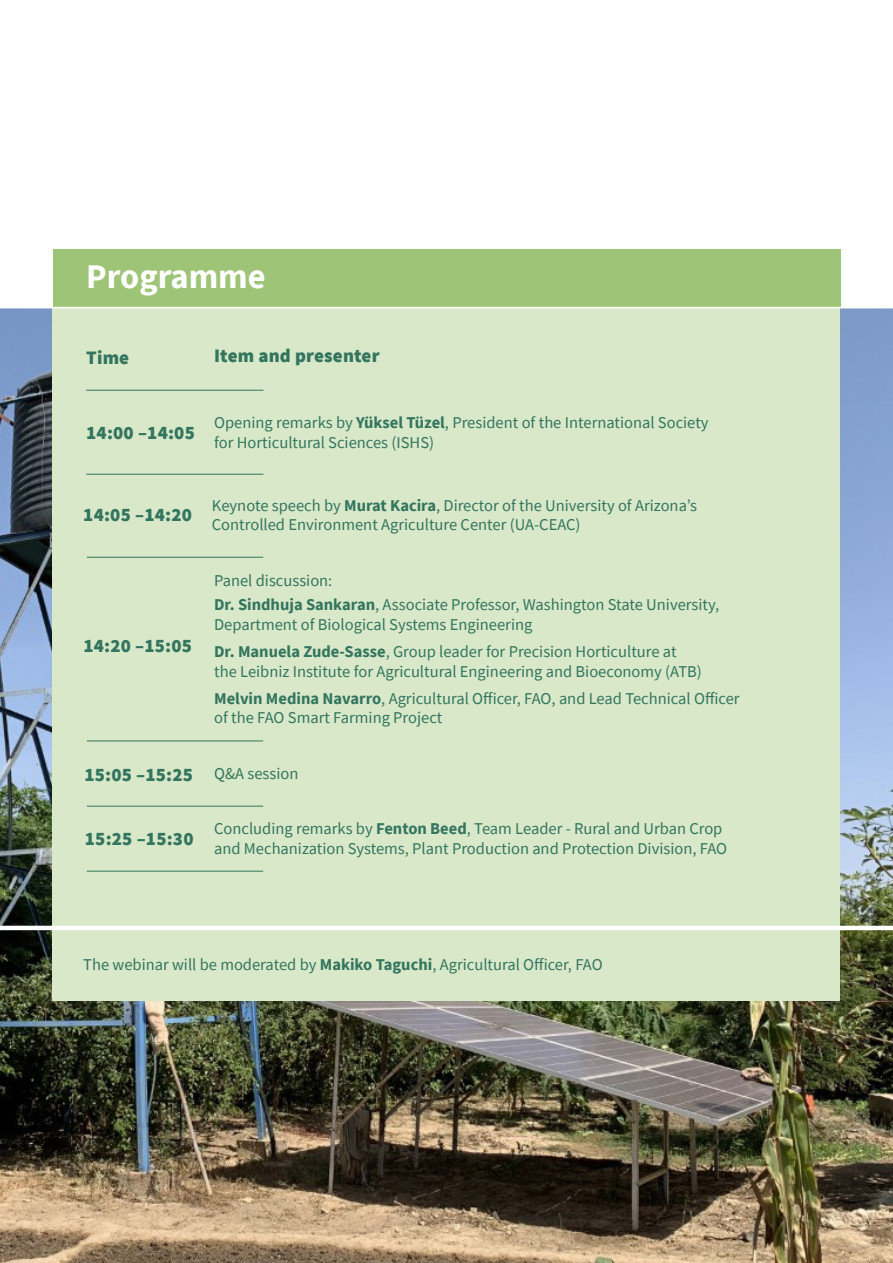
<style>
.page{position:relative;width:893px;height:1263px;background:#fff}
.page>*{position:absolute;margin:0;border:0;box-sizing:border-box;transform-origin:0 0}
.t1{font:700 34.5px "Source Sans Pro";color:#fff}
.t2{font:900 18.9px "Source Sans Pro";letter-spacing:.01em;color:#33755e}
.t3{font:16.5px/19.5px "Source Sans Pro";color:#33755e}
.s1{font-weight:700}
</style>
<div class="page">
<img style="left:0;top:308px;width:893px;height:955px">
<div style="left:53px;top:307px;width:787px;height:694px;background:#d8e8c9"></div>
<hr style="left:87px;top:557px;width:176px;height:1px;background:#33755e">
<hr style="left:87px;top:740px;width:176px;height:1px;background:#33755e">
<hr style="left:87px;top:806px;width:176px;height:1px;background:#33755e">
<hr style="left:87px;top:871px;width:176px;height:1px;background:#33755e">
<hr style="left:86px;top:474px;width:177px;height:1px;background:#33755e">
<hr style="left:86px;top:390px;width:177px;height:1px;background:#33755e">
<div style="left:53px;top:250px;width:787px;height:58px;background:#9ec478"></div>
<hr style="left:0;top:307px;width:893px;height:1px;background:#fff">
<hr style="left:0;top:926px;width:893px;height:4px;background:#fff">
<p class="t1" style="left:86px;top:253px;width:181px">Programme</p>
<p class="t2" style="left:86px;top:344px;width:45px">Time</p>
<p class="t2" style="left:214px;top:343px;width:167px">Item and presenter</p>
<p class="t2" style="left:86px;top:420px;width:110px">14:00 –14:05</p>
<p class="t3" style="left:214px;top:413px;width:496px">Opening remarks by <span class="s1">Yüksel Tüzel</span>, President of the International Society for Horticultural Sciences (ISHS)</p>
<p class="t2" style="left:83px;top:502px;width:110px">14:05 –14:20</p>
<p class="t3" style="left:212px;top:495px;width:486px">Keynote speech by <span class="s1">Murat Kacira</span>, Director of the University of Arizona’s<br>Controlled Environment Agriculture Center (UA-CEAC)</p>
<p class="t2" style="left:83px;top:632px;width:110px">14:20 –15:05</p>
<p class="t3" style="left:214px;top:571px;width:120px">Panel discussion:</p>
<p class="t3" style="left:214px;top:595px;width:507px"><span class="s1">Dr. Sindhuja Sankaran</span>, Associate Professor, Washington State University,<br>Department of Biological Systems Engineering</p>
<p class="t3" style="left:214px;top:642px;width:489px"><span class="s1">Dr. Manuela Zude-Sasse</span>, Group leader for Precision Horticulture at the Leibniz Institute for Agricultural Engineering and Bioeconomy (ATB)</p>
<p class="t3" style="left:214px;top:688px;width:527px"><span class="s1">Melvin Medina Navarro</span>, Agricultural Officer, FAO, and Lead Technical Officer of the FAO Smart Farming Project</p>
<p class="t2" style="left:84px;top:761px;width:110px">15:05 –15:25</p>
<p class="t3" style="left:214px;top:763px;width:86px">Q&amp;A session</p>
<p class="t2" style="left:85px;top:826px;width:110px">15:25 –15:30</p>
<p class="t3" style="left:214px;top:819px;width:514px">Concluding remarks by <span class="s1">Fenton Beed</span>, Team Leader - Rural and Urban Crop and Mechanization Systems, Plant Production and Protection Division, FAO</p>
<p class="t3" style="left:83px;top:954px;width:521px">The webinar will be moderated by <span class="s1">Makiko Taguchi</span>, Agricultural Officer, FAO</p>
</div>
